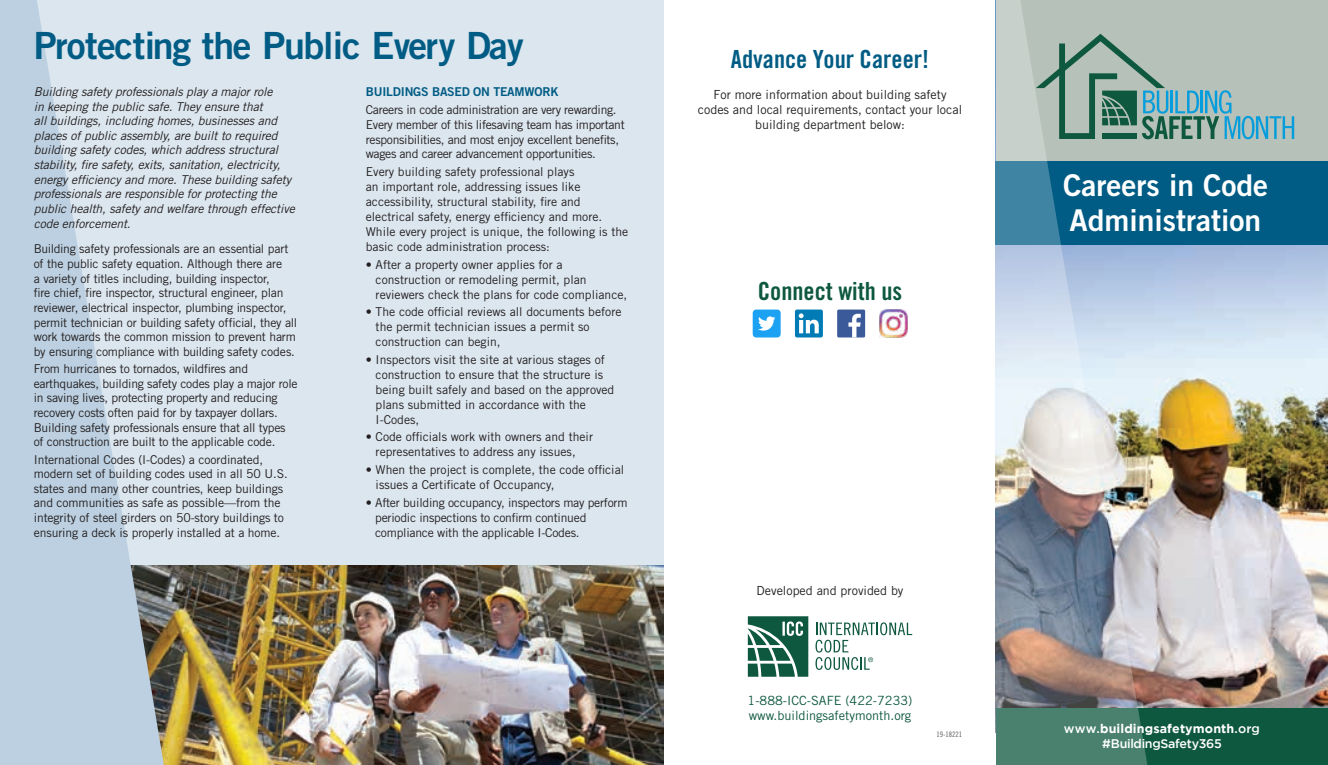
<style>
.page{position:relative;width:1328px;height:765px;background:#fff}
.page>*{position:absolute;margin:0;border:0;box-sizing:border-box;transform-origin:0 0}
.t1{font:37.5px "Trade Gothic LT Std Bd 2";letter-spacing:-.03em;color:#005c84}
.t2{font:30px/35px "Trade Gothic LT Std Bd 2";color:#fff}
.t3{font:25px "Trade Gothic LT Std Bd Cn 20";color:#005c84}
.t4{font:25px "Trade Gothic LT Std Bd Cn 20";color:#0e583f}
.t5{font:12.75px/15.2px "Trade Gothic LT Std";color:#0e583f}
.t6{font:12.5px/15px "Trade Gothic LT Std";color:#231f20;text-align:center}
.t7{font:500 12.5px/15px "Gotham";letter-spacing:-.025em;color:#fff;text-align:center}
.t8{font:12.25px/15px "Trade Gothic LT Std";letter-spacing:-.01em;color:#231f20}
.t9{font:italic 12.25px/14.6px "Trade Gothic LT Std";letter-spacing:-.01em;color:#231f20}
.t10{font:12.25px "Trade Gothic LT Std Bd 2";letter-spacing:-.015em;color:#005c84}
.t11{font:7.5px "Trade Gothic LT Std Cn 18";color:#57585a}
.s1{font-weight:700}
</style>
<div class="page">
<img style="left:1203px;top:244px;width:124px;height:465px">
<div style="left:995px;top:709px;width:332px;height:56px;background:#0e583f"></div>
<div style="left:995px;top:0;width:332px;height:161px;background:#b5c1b9"></div>
<div style="left:0;top:0;width:664px;height:765px;background:#dce6ef"></div>
<img style="left:164px;top:565px;width:500px;height:200px">
<svg style="left:0;top:0;width:164px;height:765px;fill:#bcd0e1"></svg>
<div style="left:995px;top:161px;width:332px;height:83px;background:#005c84"></div>
<img style="left:995px;top:0;width:208px;height:765px">
<div style="left:752px;top:310px;width:28px;height:27px;background:#1da1f2;border-radius:3px"></div>
<svg style="left:758px;top:316px;width:17px;height:15px"></svg>
<div style="left:795px;top:310px;width:27px;height:27px;background:#007bb6;border-radius:2px"></div>
<svg style="left:798px;top:313px;width:20px;height:20px"></svg>
<div style="left:837px;top:310px;width:28px;height:27px;background:#3b5a9a;border-radius:2px"></div>
<svg style="left:848px;top:314px;width:12px;height:23px"></svg>
<img style="left:879px;top:310px;width:28px;height:27px">
<svg style="left:747px;top:616px;width:61px;height:61px"></svg>
<svg style="left:815px;top:622px;width:97px;height:48px"></svg>
<svg style="left:1035px;top:34px;width:259px;height:105px"></svg>
<h1 class="t1" style="left:34px;top:22px;width:491px">Protecting the Public Every Day</h1>
<p class="t9" style="left:34px;top:84px;width:262px">Building safety professionals play a major role<br>in keeping the public safe. They ensure that<br>all buildings, including homes, businesses and places of public assembly, are built to required building safety codes, which address structural stability, fire safety, exits, sanitation, electricity, energy efficiency and more. These building safety professionals are responsible for protecting the public health, safety and welfare through effective code enforcement.</p>
<p class="t8" style="left:34px;top:242px;width:265px;line-height:14.6px">Building safety professionals are an essential part of the public safety equation. Although there are<br>a variety of titles including, building inspector,<br>fire chief, fire inspector, structural engineer, plan reviewer, electrical inspector, plumbing inspector, permit technician or building safety official, they all work towards the common mission to prevent harm by ensuring compliance with building safety codes.</p>
<p class="t8" style="left:34px;top:361px;width:265px;line-height:14.6px">From hurricanes to tornados, wildfires and earthquakes, building safety codes play a major role in saving lives, protecting property and reducing recovery costs often paid for by taxpayer dollars.<br>Building safety professionals ensure that all types of construction are built to the applicable code.</p>
<p class="t8" style="left:34px;top:452px;width:255px;line-height:14.6px">International Codes (I-Codes) a coordinated, modern set of building codes used in all 50 U.S. states and many other countries, keep buildings and communities as safe as possible—from the integrity of steel girders on 50-story buildings to ensuring a deck is properly installed at a home.</p>
<p class="t10" style="left:366px;top:84px;width:194px">BUILDINGS BASED ON TEAMWORK</p>
<p class="t8" style="left:366px;top:102px;width:260px">Careers in code administration are very rewarding.<br>Every member of this lifesaving team has important responsibilities, and most enjoy excellent benefits, wages and career advancement opportunities.</p>
<p class="t8" style="left:366px;top:164px;width:264px">Every building safety professional plays<br>an important role, addressing issues like accessibility, structural stability, fire and electrical safety, energy efficiency and more.<br>While every project is unique, the following is the basic code administration process:</p>
<p class="t8" style="left:375px;top:257px;width:253px;text-indent:-10px">• After a property owner applies for a construction or remodeling permit, plan reviewers check the plans for code compliance,</p>
<p class="t8" style="left:375px;top:304px;width:247px;text-indent:-10px">• The code official reviews all documents before the permit technician issues a permit so construction can begin,</p>
<p class="t8" style="left:375px;top:352px;width:240px;text-indent:-10px">• Inspectors visit the site at various stages of construction to ensure that the structure is being built safely and based on the approved plans submitted in accordance with the I-Codes,</p>
<p class="t8" style="left:375px;top:429px;width:219px;text-indent:-10px">• Code officials work with owners and their representatives to address any issues,</p>
<p class="t8" style="left:375px;top:462px;width:250px;text-indent:-10px">• When the project is complete, the code official issues a Certificate of Occupancy,</p>
<p class="t8" style="left:375px;top:495px;width:254px;text-indent:-9px">• After building occupancy, inspectors may perform periodic inspections to confirm continued compliance with the applicable I-Codes.</p>
<h3 class="t3" style="left:731px;top:43px;width:199px">Advance Your Career!</h3>
<p class="t6" style="left:698px;top:87px;width:266px">For more information about building safety codes and local requirements, contact your local building department below:</p>
<h3 class="t4" style="left:757px;top:276px;width:146px">Connect with us</h3>
<p class="t6" style="left:756px;top:582px;width:148px">Developed and provided by</p>
<p class="t5" style="left:747px;top:692px;width:166px">1-888-ICC-SAFE (422-7233) www.buildingsafetymonth.org</p>
<p class="t11" style="left:936px;top:730px;width:27px">19-18221</p>
<h2 class="t2" style="left:1063px;top:167px;width:206px">Careers in Code<br>Administration</h2>
<p class="t7" style="left:1063px;top:721px;width:197px">www.<span class="s1">buildingsafetymonth</span>.org #BuildingSafety365</p>
</div>
